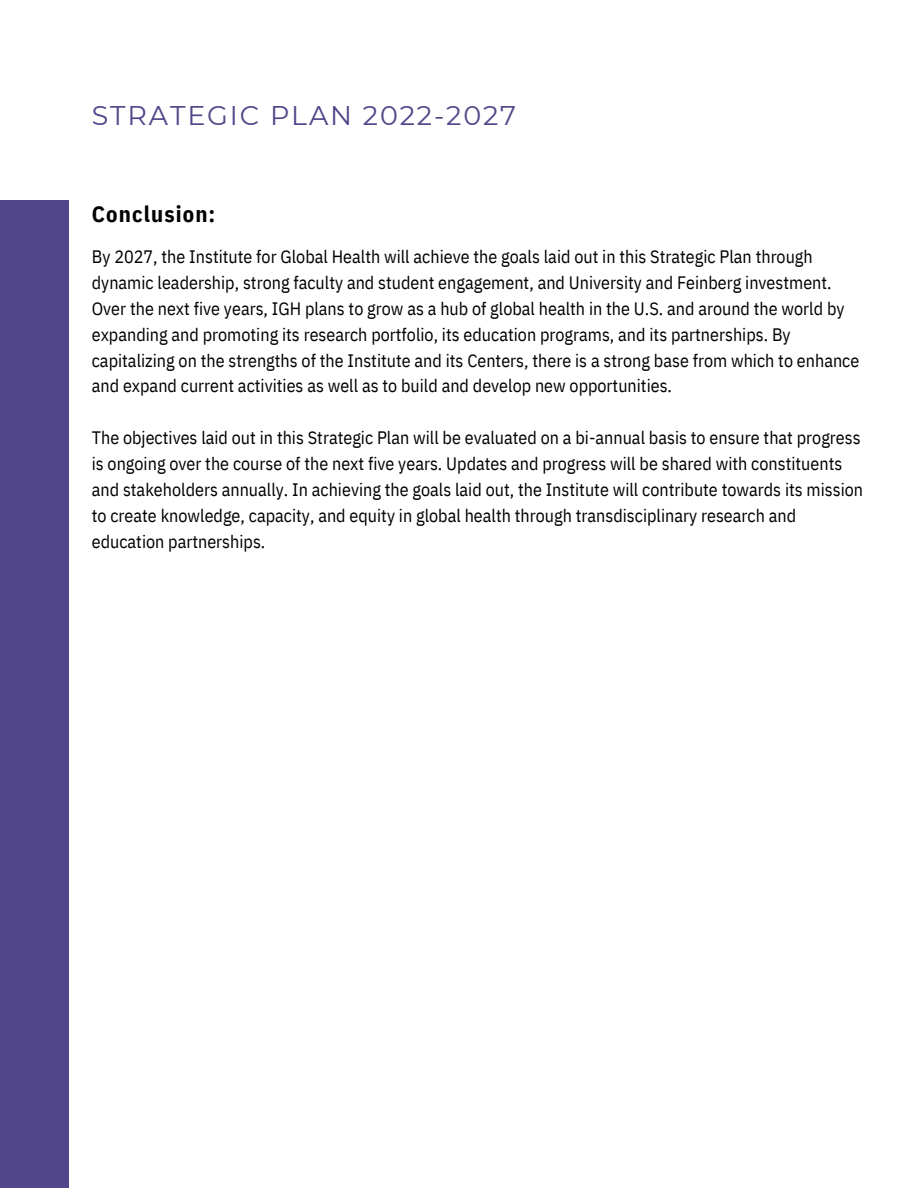
<style>
.page{position:relative;width:918px;height:1188px;background:#fff}
.page>*{position:absolute;margin:0;border:0;box-sizing:border-box;transform-origin:0 0}
.t1{font:27px "Montserrat";letter-spacing:.07em;color:#514689}
.t2{font:700 22.5px "IBM Plex Sans Cond";letter-spacing:.05em;color:#000}
.t3{font:18px/25.8px "IBM Plex Sans Cond";color:#000}
</style>
<div class="page">
<div style="left:0;top:200px;width:69px;height:988px;background:#514689"></div>
<h1 class="t1" style="left:92px;top:99px;width:426px">STRATEGIC PLAN 2022-2027</h1>
<p class="t2" style="left:92px;top:199px;width:125px">Conclusion:</p>
<p class="t3" style="left:92px;top:243px;width:769px">By 2027, the Institute for Global Health will achieve the goals laid out in this Strategic Plan through dynamic leadership, strong faculty and student engagement, and University and Feinberg investment.<br>Over the next five years, IGH plans to grow as a hub of global health in the U.S. and around the world by expanding and promoting its research portfolio, its education programs, and its partnerships. By capitalizing on the strengths of the Institute and its Centers, there is a strong base from which to enhance and expand current activities as well as to build and develop new opportunities.</p>
<p class="t3" style="left:92px;top:424px;width:773px">The objectives laid out in this Strategic Plan will be evaluated on a bi-annual basis to ensure that progress is ongoing over the course of the next five years. Updates and progress will be shared with constituents and stakeholders annually. In achieving the goals laid out, the Institute will contribute towards its mission to create knowledge, capacity, and equity in global health through transdisciplinary research and education partnerships.</p>
</div>
